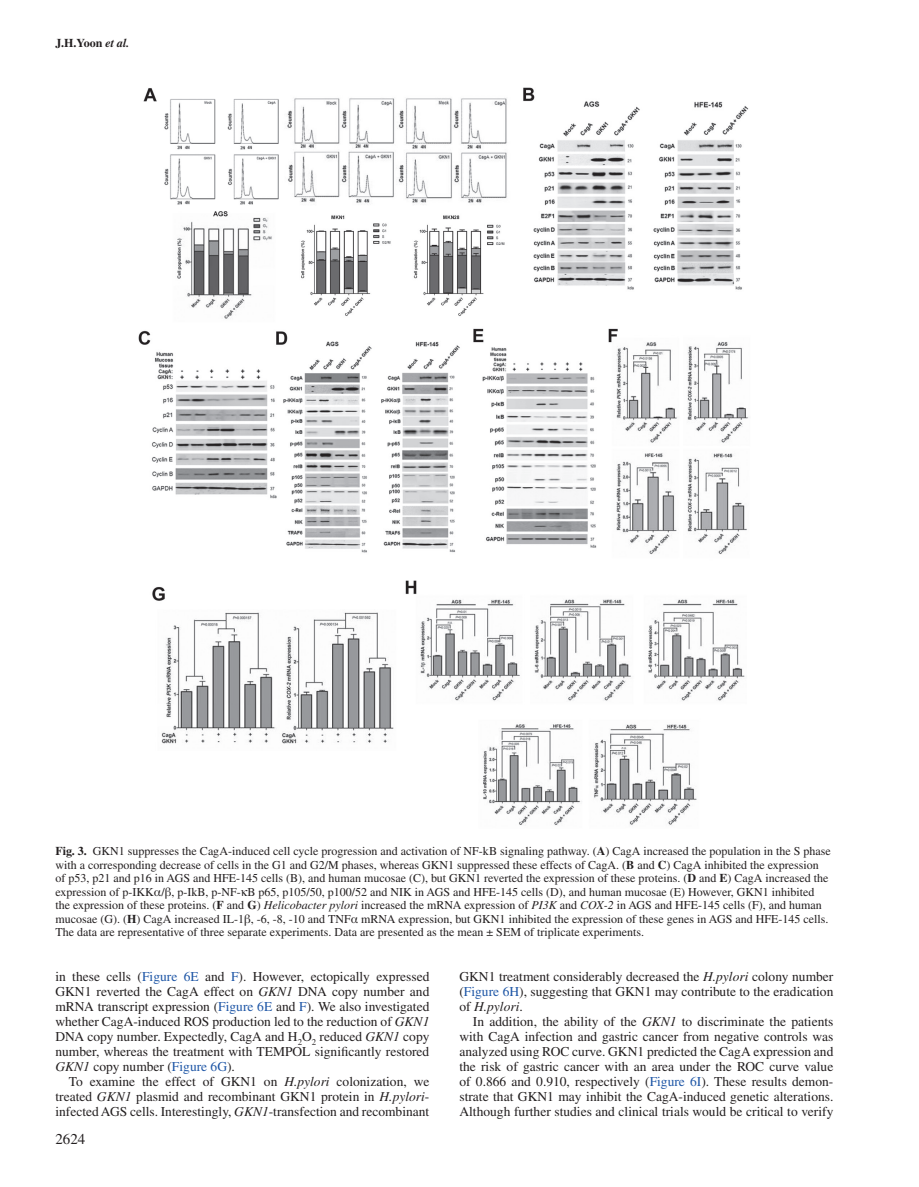
<style>
.page{position:relative;width:919px;height:1187px;background:#fff}
.page>*{position:absolute;margin:0;border:0;box-sizing:border-box;transform-origin:0 0}
.t1{font:15px "Times LT Std";color:#231f20}
.t2{font:13.5px/15px "Times LT Std";color:#231f20;text-align:justify}
.t3{font:12px/13.5px "Times LT Std";color:#231f20}
.t4{font:700 12px "Times LT Std";color:#231f20}
.s1{font-style:italic}
.s2{font-weight:700}
.s3{font-family:"Gandhari Unicode"}
.s4{color:#1e56a6}
</style>
<div class="page">
<img style="left:138px;top:87px;width:611px;height:739px">
<p class="t4" style="left:55px;top:36px;width:76px">J.H.Yoon <span class="s1">et al.</span></p>
<p class="t3" style="left:55px;top:844px;width:777px"><span class="s2">Fig. 3.</span> GKN1 suppresses the CagA-induced cell cycle progression and activation of NF-kB signaling pathway. (<span class="s2">A</span>) CagA increased the population in the S phase with a corresponding decrease of cells in the G1 and G2/M phases, whereas GKN1 suppressed these effects of CagA. (<span class="s2">B</span> and <span class="s2">C</span>) CagA inhibited the expression of p53, p21 and p16 in AGS and HFE-145 cells (B), and human mucosae (C), but GKN1 reverted the expression of these proteins. (<span class="s2">D</span> and <span class="s2">E</span>) CagA increased the expression of p-IKK<span class="s3">α</span>/<span class="s3">β</span>, p-IkB, p-NF-<span class="s3">κ</span>B p65, p105/50, p100/52 and NIK in AGS and HFE-145 cells (D), and human mucosae (E) However, GKN1 inhibited the expression of these proteins. (<span class="s2">F</span> and <span class="s2">G</span>) <span class="s1">Helicobacter pylori</span> increased the mRNA expression of <span class="s1">PI3K</span> and <span class="s1">COX-2</span> in AGS and HFE-145 cells (F), and human mucosae (G). (<span class="s2">H</span>) CagA increased IL-1<span class="s3">β</span>, -6, -8, -10 and TNF<span class="s3">α</span> mRNA expression, but GKN1 inhibited the expression of these genes in AGS and HFE-145 cells.<br>The data are representative of three separate experiments. Data are presented as the mean ± SEM of triplicate experiments.</p>
<p class="t2" style="left:55px;top:969px;width:375px">in these cells (<span class="s4">Figure 6E</span> and <span class="s4">F</span>). However, ectopically expressed GKN1 reverted the CagA effect on <span class="s1">GKN1</span> DNA copy number and mRNA transcript expression (<span class="s4">Figure 6E</span> and <span class="s4">F</span>). We also investigated whether CagA-induced ROS production led to the reduction of <span class="s1">GKN1<br></span>DNA copy number. Expectedly, CagA and H<sub>2</sub>O<sub>2</sub> reduced <span class="s1">GKN1</span> copy number, whereas the treatment with TEMPOL significantly restored <span class="s1">GKN1</span> copy number (<span class="s4">Figure 6G</span>).</p>
<p class="t2" style="left:55px;top:1074px;width:375px;text-indent:14px">To examine the effect of GKN1 on <span class="s1">H.pylori</span> colonization, we treated <span class="s1">GKN1</span> plasmid and recombinant GKN1 protein in <span class="s1">H.pylori&shy;</span>infected AGS cells. Interestingly, <span class="s1">GKN1</span>-transfection and recombinant</p>
<p class="t1" style="left:55px;top:1130px;width:31px">2624</p>
<p class="t2" style="left:459px;top:969px;width:375px">GKN1 treatment considerably decreased the <span class="s1">H.pylori</span> colony number (<span class="s4">Figure 6H</span>), suggesting that GKN1 may contribute to the eradication of <span class="s1">H.pylori</span>.</p>
<p class="t2" style="left:459px;top:1014px;width:375px;text-indent:14px">In addition, the ability of the <span class="s1">GKN1</span> to discriminate the patients with CagA infection and gastric cancer from negative controls was analyzed using ROC curve. GKN1 predicted the CagA expression and the risk of gastric cancer with an area under the ROC curve value of 0.866 and 0.910, respectively (<span class="s4">Figure 6I</span>). These results demon&shy;strate that GKN1 may inhibit the CagA-induced genetic alterations.<br>Although further studies and clinical trials would be critical to verify</p>
</div>
